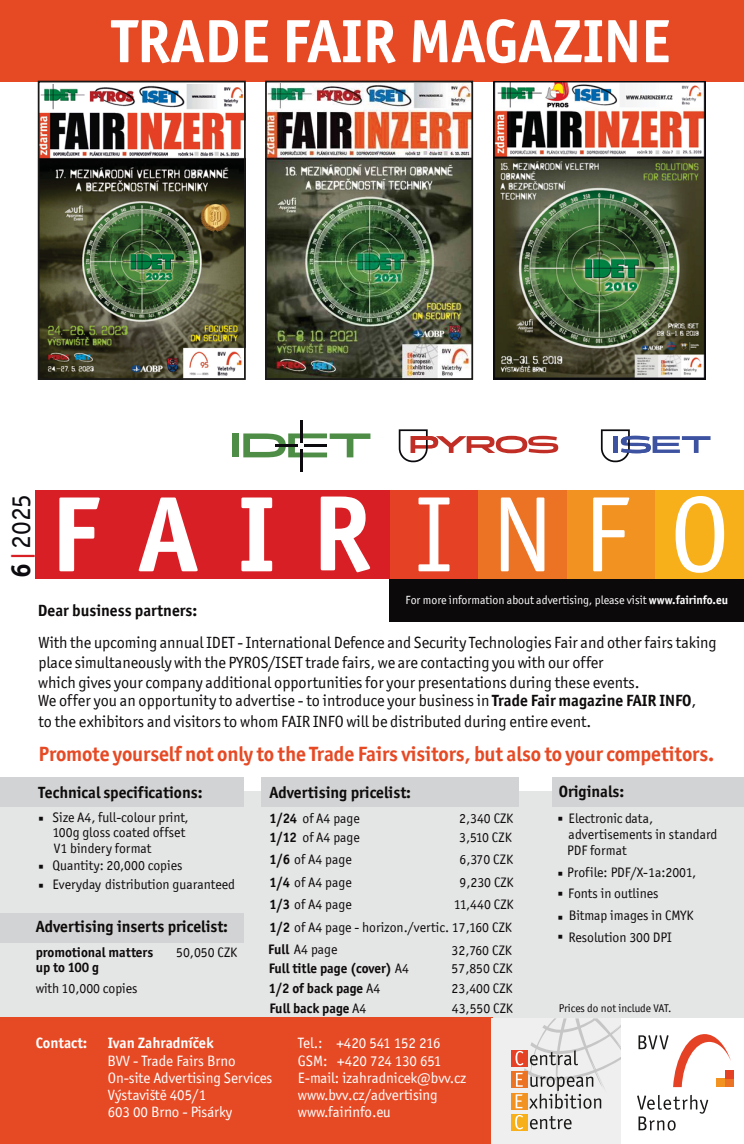
<style>
.page{position:relative;width:744px;height:1144px;background:#fff}
.page>*{position:absolute;margin:0;border:0;box-sizing:border-box;transform-origin:0 0}
.t1{font:700 61.62px "Officina San Itc TEE";letter-spacing:-.005em;color:#fff}
.t2{font:700 61.25px "Officina San Itc TEE";letter-spacing:-.005em;color:#fff}
.t3{font:27.38px "Officina San Itc TEE";color:#0c0a0e}
.t4{font:27.38px "Officina San Itc TEE";color:#d91f26}
.t5{font:700 20.75px "Officina San Itc TEE";letter-spacing:-.005em;color:#e64a25}
.t6{font:16.25px/20px "Officina San Itc TEE";color:#0e0b0b}
.t7{font:700 16.25px "Officina San Itc TEE";color:#0e0b0b}
.t8{font:15px/17.2px "Officina San Itc TEE";letter-spacing:-.005em;color:#fff}
.t9{font:700 15px "Officina San Itc TEE";letter-spacing:-.005em;color:#fff}
.t10{font:13.75px/21.6px "Officina San Itc TEE";color:#0e0b0b}
.t11{font:700 13.75px "Officina San Itc TEE";color:#0e0b0b}
.t12{font:11.88px "Officina San Itc TEE";color:#fff}
.t13{font:11.25px "Officina San Itc TEE";color:#0e0b0b}
.t14{font:8.75px "Arial Unicode MS";color:#0e0b0b}
.s1{font-weight:700}
.s2{font-family:"Arial Unicode MS";font-size:8.75px}
.s3{font-weight:400}
</style>
<div class="page">
<div style="left:0;top:0;width:744px;height:81px;background:#e64a25"></div>
<div style="left:0;top:791px;width:744px;height:227px;background:#e4e5e5"></div>
<div style="left:0;top:777px;width:244px;height:30px;background:#d2d3d4"></div>
<div style="left:261px;top:777px;width:257px;height:30px;background:#d2d3d4"></div>
<div style="left:553px;top:777px;width:191px;height:30px;background:#d2d3d4"></div>
<div style="left:0;top:913px;width:244px;height:30px;background:#d2d3d4"></div>
<div style="left:0;top:1017px;width:492px;height:127px;background:#e64a25"></div>
<div style="left:492px;top:1018px;width:129px;height:126px;background:#efefef"></div>
<div style="left:511px;top:1050px;width:17px;height:16px;background:#e54225"></div>
<div style="left:511px;top:1071px;width:17px;height:17px;background:#ec7323"></div>
<svg style="left:530px;top:1116px;width:41px;height:13px"></svg>
<div style="left:511px;top:1114px;width:16px;height:16px;background:#f7b01a"></div>
<svg style="left:515px;top:1115px;width:8px;height:14px"></svg>
<div style="left:511px;top:1093px;width:16px;height:16px;background:#f29220"></div>
<svg style="left:515px;top:1018px;width:106px;height:90px"></svg>
<svg style="left:637px;top:1095px;width:71px;height:35px"></svg>
<div style="left:725px;top:1078px;width:8px;height:9px;background:#ec7323"></div>
<div style="left:725px;top:1070px;width:8px;height:8px;background:#e54225"></div>
<svg style="left:638px;top:1034px;width:93px;height:53px"></svg>
<div style="left:390px;top:578px;width:354px;height:44px;background:#0c090a"></div>
<div style="left:567px;top:490px;width:88px;height:89px;background:#f29220"></div>
<div style="left:655px;top:490px;width:89px;height:89px;background:#f7b01a"></div>
<div style="left:390px;top:490px;width:88px;height:89px;background:#e54225"></div>
<svg style="left:418px;top:497px;width:31px;height:74px"></svg>
<div style="left:478px;top:490px;width:89px;height:89px;background:#ec7323"></div>
<svg style="left:501px;top:497px;width:43px;height:74px"></svg>
<svg style="left:593px;top:497px;width:36px;height:74px"></svg>
<svg style="left:675px;top:496px;width:49px;height:77px"></svg>
<div style="left:35px;top:490px;width:355px;height:89px;background:#d91f26"></div>
<svg style="left:59px;top:497px;width:41px;height:74px"></svg>
<svg style="left:139px;top:497px;width:59px;height:75px"></svg>
<svg style="left:241px;top:497px;width:31px;height:75px"></svg>
<svg style="left:321px;top:496px;width:49px;height:77px"></svg>
<img style="left:268px;top:84px;width:202px;height:293px">
<img style="left:494px;top:81px;width:211px;height:298px">
<div style="left:265px;top:81px;width:208px;height:299px;border:2px solid #1a1918"></div>
<svg style="left:399px;top:429px;width:159px;height:33px"></svg>
<div style="left:232px;top:433px;width:7px;height:24px;background:#4d8d46"></div>
<svg style="left:243px;top:433px;width:127px;height:24px"></svg>
<hr style="left:300px;top:420px;width:2px;height:22px;background:#0c0a0e">
<hr style="left:300px;top:449px;width:2px;height:23px;background:#0c0a0e">
<hr style="left:304px;top:444px;width:23px;height:3px;background:#0c0a0e">
<hr style="left:275px;top:444px;width:23px;height:3px;background:#0c0a0e">
<svg style="left:601px;top:429px;width:109px;height:33px"></svg>
<img style="left:41px;top:84px;width:202px;height:293px">
<div style="left:38px;top:81px;width:208px;height:299px;border:2px solid #1a1918"></div>
<h1 class="t1" style="left:93px;top:5px;width:570px">INZERTNÍ ČASOPIS BVV</h1>
<h2 class="t2" style="left:112px;top:3px;width:560px">TRADE FAIR MAGAZINE</h2>
<h3 class="t3" style="left:4px;top:577px;width:85px;rotate:-90deg"><span class="s1">6</span> 2025</h3>
<h3 class="t4" style="left:4px;top:563px;width:16px;rotate:-90deg">|</h3>
<p class="t7" style="left:38px;top:600px;width:161px">Dear business partners:</p>
<p class="t12" style="left:405px;top:592px;width:324px">For more information about advertising, please visit <span class="s1">www.fairinfo.eu</span></p>
<p class="t6" style="left:38px;top:632px;width:680px">With the upcoming annual IDET - International Defence and Security Technologies Fair and other fairs taking place simultaneously with the PYROS/ISET trade fairs, we are contacting you with our offer<br>which gives your company additional opportunities for your presentations during these events.</p>
<p class="t6" style="left:38px;top:690px;width:660px;line-height:20.9px">We offer you an opportunity to advertise - to introduce your business in <span class="s1">Trade Fair magazine FAIR INFO</span>, to the exhibitors and visitors to whom FAIR INFO will be distributed during entire event.</p>
<h3 class="t5" style="left:38px;top:740px;width:677px">Promote yourself not only to the Trade Fairs visitors, but also to your competitors.</h3>
<p class="t7" style="left:38px;top:782px;width:165px">Technical specifications:</p>
<p class="t7" style="left:269px;top:782px;width:143px">Advertising pricelist:</p>
<p class="t10" style="left:38px;top:810px;width:152px;line-height:14.9px;text-align:right"><span class="s2">■</span> Size A4, full-colour print,<br>100g gloss coated offset</p>
<p class="t10" style="left:38px;top:854px;width:145px"><span class="s2">■</span> Quantity: 20,000 copies</p>
<p class="t10" style="left:38px;top:874px;width:198px"><span class="s2">■</span> Everyday distribution guaranteed</p>
<p class="t10" style="left:54px;top:838px;width:99px">V1 bindery format</p>
<p class="t7" style="left:36px;top:916px;width:194px">Advertising inserts pricelist:</p>
<p class="t11" style="left:36px;top:944px;width:119px">promotional matters</p>
<p class="t10" style="left:176px;top:942px;width:63px">50,050 CZK</p>
<p class="t10" style="left:36px;top:977px;width:103px">with 10,000 copies</p>
<p class="t11" style="left:36px;top:958px;width:65px">up to 100 g</p>
<p class="t10" style="left:269px;top:807px;width:92px"><span class="s1">1/24</span> of A4 page</p>
<p class="t10" style="left:459px;top:807px;width:56px">2,340 CZK</p>
<p class="t10" style="left:269px;top:827px;width:92px"><span class="s1">1/12</span> of A4 page</p>
<p class="t10" style="left:459px;top:827px;width:54px">3,510 CZK</p>
<p class="t10" style="left:269px;top:848px;width:84px"><span class="s1">1/6</span> of A4 page</p>
<p class="t10" style="left:459px;top:848px;width:55px">6,370 CZK</p>
<p class="t10" style="left:269px;top:871px;width:84px"><span class="s1">1/4</span> of A4 page</p>
<p class="t10" style="left:459px;top:871px;width:56px">9,230 CZK</p>
<p class="t10" style="left:269px;top:893px;width:84px"><span class="s1">1/3</span> of A4 page</p>
<p class="t10" style="left:268px;top:893px;width:247px;line-height:22.5px;text-indent:186px">11,440 CZK<br><span class="s1">1/2</span> of A4 page - horizon./vertic. 17,160 CZK<br><span class="s1">Full</span> A4 page</p>
<p class="t10" style="left:451px;top:939px;width:62px">32,760 CZK</p>
<p class="t11" style="left:269px;top:960px;width:142px">Full title page (cover) <span class="s3">A4</span></p>
<p class="t10" style="left:451px;top:957px;width:63px">57,850 CZK</p>
<p class="t11" style="left:269px;top:979px;width:113px">1/2 of back page <span class="s3">A4</span></p>
<p class="t10" style="left:451px;top:977px;width:63px">23,400 CZK</p>
<p class="t11" style="left:269px;top:999px;width:99px">Full back page <span class="s3">A4</span></p>
<p class="t10" style="left:452px;top:997px;width:63px">43,550 CZK</p>
<p class="t9" style="left:36px;top:1034px;width:53px">Contact:</p>
<p class="t9" style="left:108px;top:1034px;width:107px">Ivan Zahradníček</p>
<p class="t8" style="left:108px;top:1051px;width:166px">BVV - Trade Fairs Brno<br>On-site Advertising Services<br>Výstaviště 405/1<br>603 00 Brno - Pisárky</p>
<p class="t8" style="left:298px;top:1034px;width:170px">Tel.: +420 541 152 216<br>GSM: +420 724 130 651<br>E-mail: izahradnicek@bvv.cz www.bvv.cz/advertising www.fairinfo.eu</p>
<p class="t7" style="left:559px;top:781px;width:67px">Originals:</p>
<p class="t10" style="left:567px;top:809px;width:152px;line-height:16.2px">Electronic data, advertisements in standard<br>PDF format</p>
<p class="t10" style="left:567px;top:861px;width:130px">Profile: PDF/X-1a:2001,<br>Fonts in outlines<br>Bitmap images in CMYK<br>Resolution 300 DPI</p>
<p class="t14" style="left:557px;top:813px;width:7px">■</p>
<p class="t14" style="left:557px;top:868px;width:7px">■</p>
<p class="t14" style="left:557px;top:887px;width:7px">■</p>
<p class="t14" style="left:557px;top:911px;width:7px">■</p>
<p class="t14" style="left:557px;top:931px;width:7px">■</p>
<p class="t13" style="left:559px;top:1001px;width:114px">Prices do not include VAT.</p>
</div>
